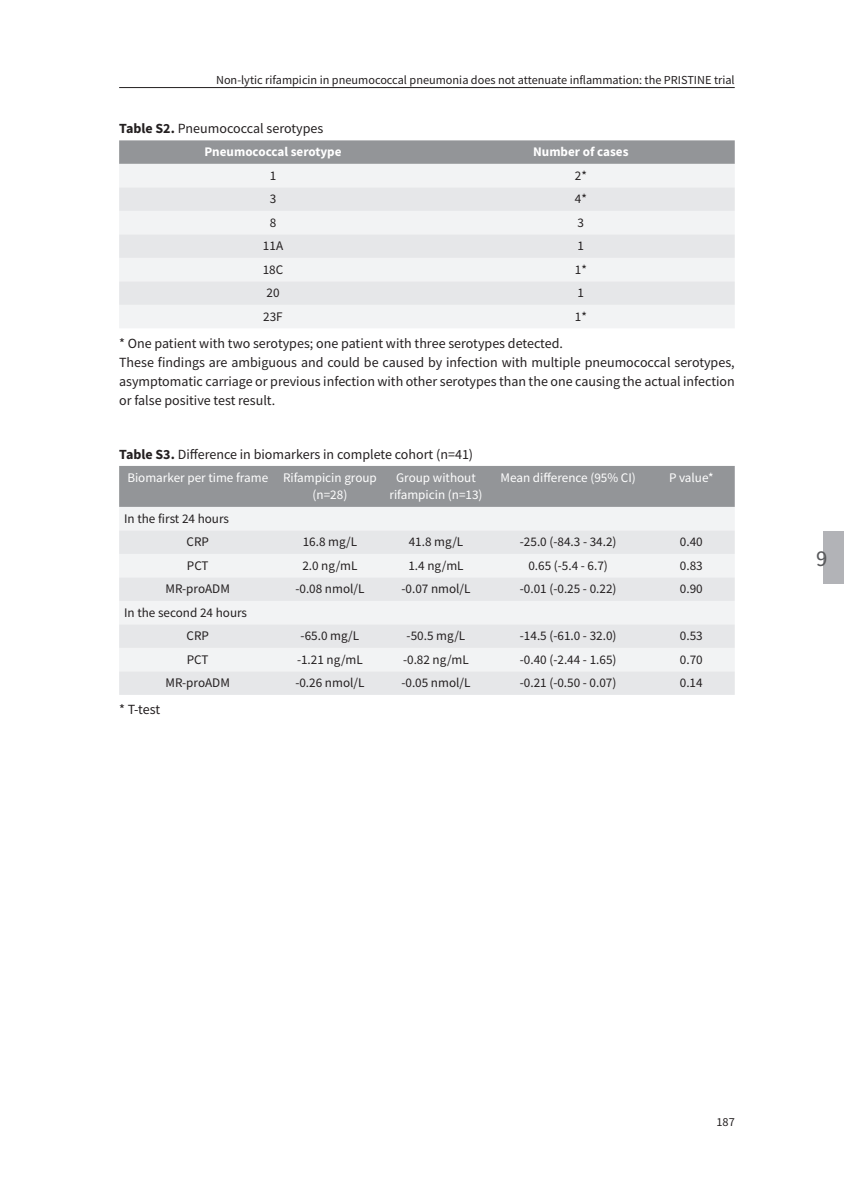
<style>
.page{position:relative;width:844px;height:1191px;background:#fff}
.page>*{position:absolute;margin:0;border:0;box-sizing:border-box;transform-origin:0 0}
.t1{font:22.75px "Source Sans Pro";color:#57585a}
.t2{font:14px/19.2px "Source Sans Pro";color:#231f20}
.t3{font:13.12px/23.4px "Source Sans Pro";color:#231f20}
.t4{font:13.12px/17.5px "Source Sans Pro";color:#fff}
.t5{font:700 13.12px "Source Sans Pro";color:#fff}
.t6{font:12.25px "Source Sans Pro";color:#231f20}
.s1{font-weight:700}
</style>
<div class="page">
<hr style="left:119px;top:87px;width:615px;height:1px;background:#231f20">
<div style="left:822px;top:531px;width:21px;height:52px;background:#b2b3b7"></div>
<svg style="left:119px;top:140px;width:615px;height:24px;background:#95979a"></svg>
<div style="left:119px;top:164px;width:615px;height:164px;background:#f2f3f4"></div>
<svg style="left:119px;top:187px;width:615px;height:118px;fill:#e6e7e9"></svg>
<div style="left:119px;top:466px;width:615px;height:41px;background:#939598"></div>
<div style="left:119px;top:507px;width:615px;height:23px;background:#f2f3f4"></div>
<svg style="left:119px;top:530px;width:615px;height:165px;fill:#e6e7e9"></svg>
<p class="t6" style="left:216px;top:72px;width:520px">Non-lytic rifampicin in pneumococcal pneumonia does not attenuate inflammation: the PRISTINE trial</p>
<p class="t2" style="left:119px;top:119px;width:206px"><span class="s1">Table S2.</span> Pneumococcal serotypes</p>
<p class="t5" style="left:204px;top:143px;width:139px">Pneumococcal serotype</p>
<p class="t5" style="left:533px;top:143px;width:97px">Number of cases</p>
<p class="t3" style="left:270px;top:164px;width:8px">1</p>
<p class="t3" style="left:574px;top:164px;width:14px">2*</p>
<p class="t3" style="left:270px;top:187px;width:8px">3</p>
<p class="t3" style="left:574px;top:187px;width:14px">4*</p>
<p class="t3" style="left:270px;top:211px;width:8px">8</p>
<p class="t3" style="left:577px;top:211px;width:8px">3</p>
<p class="t3" style="left:263px;top:234px;width:22px">11A</p>
<p class="t3" style="left:577px;top:234px;width:8px">1</p>
<p class="t3" style="left:263px;top:258px;width:22px">18C</p>
<p class="t3" style="left:574px;top:258px;width:14px">1*</p>
<p class="t3" style="left:266px;top:281px;width:15px">20</p>
<p class="t3" style="left:577px;top:281px;width:8px">1</p>
<p class="t3" style="left:263px;top:305px;width:21px">23F</p>
<p class="t3" style="left:574px;top:305px;width:14px">1*</p>
<p class="t2" style="left:119px;top:333px;width:617px">* One patient with two serotypes; one patient with three serotypes detected.<br>These findings are ambiguous and could be caused by infection with multiple pneumococcal serotypes, asymptomatic carriage or previous infection with other serotypes than the one causing the actual infection or false positive test result.</p>
<p class="t2" style="left:119px;top:444px;width:355px"><span class="s1">Table S3.</span> Difference in biomarkers in complete cohort (n=41)</p>
<p class="t4" style="left:312px;top:469px;width:66px;text-indent:-185px">Biomarker per time frame Rifampicin group (n=28)</p>
<p class="t4" style="left:389px;top:469px;width:95px;text-align:center">Group without rifampicin (n=13)</p>
<p class="t4" style="left:500px;top:469px;width:137px">Mean difference (95% CI)</p>
<p class="t4" style="left:669px;top:469px;width:46px">P value*</p>
<p class="t3" style="left:186px;top:507px;width:44px;text-indent:-62px">In the first 24 hours<br>CRP</p>
<p class="t3" style="left:302px;top:530px;width:56px">16.8 mg/L</p>
<p class="t3" style="left:408px;top:530px;width:56px">41.8 mg/L</p>
<p class="t3" style="left:519px;top:530px;width:98px">-25.0 (-84.3 - 34.2)</p>
<p class="t3" style="left:679px;top:530px;width:24px">0.40</p>
<p class="t3" style="left:187px;top:554px;width:23px">PCT</p>
<p class="t3" style="left:302px;top:554px;width:57px">2.0 ng/mL</p>
<p class="t3" style="left:408px;top:554px;width:57px">1.4 ng/mL</p>
<p class="t3" style="left:528px;top:554px;width:81px">0.65 (-5.4 - 6.7)</p>
<p class="t3" style="left:679px;top:554px;width:24px">0.83</p>
<p class="t3" style="left:165px;top:577px;width:66px">MR-proADM</p>
<p class="t3" style="left:295px;top:577px;width:71px">-0.08 nmol/L</p>
<p class="t3" style="left:401px;top:577px;width:71px">-0.07 nmol/L</p>
<p class="t3" style="left:519px;top:577px;width:98px">-0.01 (-0.25 - 0.22)</p>
<p class="t3" style="left:679px;top:577px;width:24px">0.90</p>
<p class="t3" style="left:186px;top:601px;width:62px;text-indent:-62px">In the second 24 hours<br>CRP</p>
<p class="t3" style="left:300px;top:624px;width:60px">-65.0 mg/L</p>
<p class="t3" style="left:406px;top:624px;width:60px">-50.5 mg/L</p>
<p class="t3" style="left:519px;top:624px;width:98px">-14.5 (-61.0 - 32.0)</p>
<p class="t3" style="left:679px;top:624px;width:24px">0.53</p>
<p class="t3" style="left:187px;top:648px;width:23px">PCT</p>
<p class="t3" style="left:297px;top:648px;width:67px">-1.21 ng/mL</p>
<p class="t3" style="left:403px;top:648px;width:67px">-0.82 ng/mL</p>
<p class="t3" style="left:519px;top:648px;width:98px">-0.40 (-2.44 - 1.65)</p>
<p class="t3" style="left:679px;top:648px;width:24px">0.70</p>
<p class="t3" style="left:165px;top:671px;width:66px">MR-proADM</p>
<p class="t3" style="left:295px;top:671px;width:71px">-0.26 nmol/L</p>
<p class="t3" style="left:401px;top:671px;width:71px">-0.05 nmol/L</p>
<p class="t3" style="left:519px;top:671px;width:98px">-0.21 (-0.50 - 0.07)</p>
<p class="t3" style="left:679px;top:671px;width:24px">0.14</p>
<p class="t2" style="left:119px;top:700px;width:42px">* T-test</p>
<h1 class="t1" style="left:815px;top:543px;width:13px">9</h1>
<p class="t6" style="left:716px;top:1113px;width:20px">187</p>
</div>
